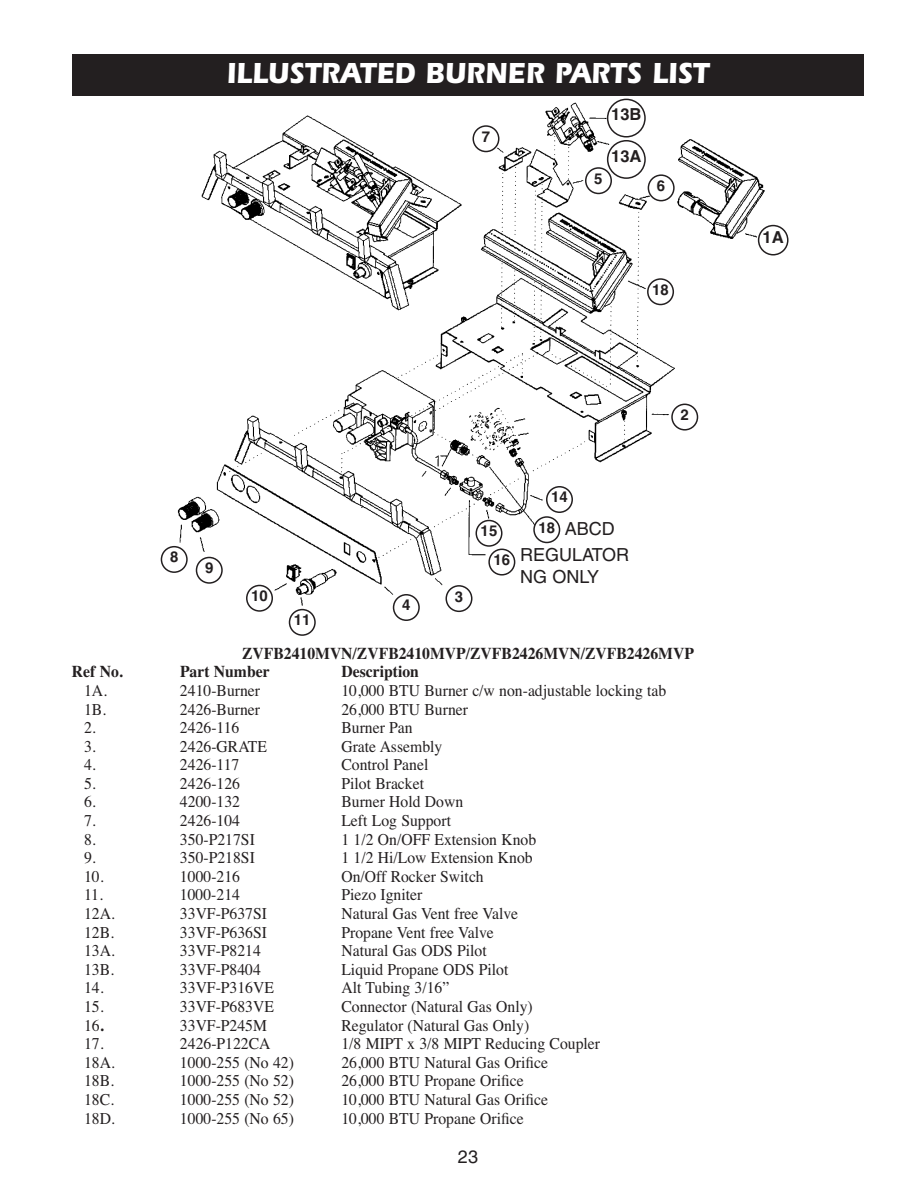
<style>
.page{position:relative;width:918px;height:1188px;background:#fff}
.page>*{position:absolute;margin:0;border:0;box-sizing:border-box;transform-origin:0 0}
.t1{font:700 30px "Itc Eras";color:#fff;scale:.9 1}
.t2{font:18px/21.6px "Helvetica";color:#231f20;text-align:center}
.t3{font:16.5px "Times";color:#231f20;scale:.95 1}
.t4{font:700 16.5px "Times";color:#231f20;scale:.95 1}
.t5{font:700 16.5px "Helvetica";color:#231f20}
.t6{font:700 15px "Helvetica";color:#231f20}
.s1{font-weight:700;font-size:15px}
.s2{font-weight:700}
</style>
<div class="page">
<div style="left:72px;top:54px;width:792px;height:42px;background:#231f20"></div>
<img style="left:174px;top:102px;width:601px;height:522px">
<svg style="left:161px;top:546px;width:27px;height:27px"></svg>
<svg style="left:196px;top:557px;width:27px;height:27px"></svg>
<svg style="left:246px;top:585px;width:27px;height:27px"></svg>
<svg style="left:289px;top:609px;width:27px;height:27px"></svg>
<svg style="left:393px;top:594px;width:27px;height:27px"></svg>
<svg style="left:446px;top:585px;width:26px;height:27px"></svg>
<svg style="left:533px;top:486px;width:40px;height:57px"></svg>
<svg style="left:476px;top:520px;width:39px;height:56px"></svg>
<svg style="left:671px;top:404px;width:27px;height:27px"></svg>
<svg style="left:647px;top:278px;width:27px;height:27px"></svg>
<svg style="left:758px;top:225px;width:31px;height:31px"></svg>
<svg style="left:472px;top:125px;width:28px;height:27px"></svg>
<svg style="left:585px;top:99px;width:90px;height:102px"></svg>
<h1 class="t1" style="left:227px;top:55px;width:538px">ILLUSTRATED BURNER PARTS LIST</h1>
<p class="t6" style="left:482px;top:131px;width:10px">7</p>
<p class="t5" style="left:611px;top:109px;width:32px">13B</p>
<p class="t6" style="left:594px;top:173px;width:10px">5</p>
<p class="t5" style="left:611px;top:150px;width:32px">13A</p>
<p class="t6" style="left:657px;top:180px;width:10px">6</p>
<p class="t6" style="left:652px;top:284px;width:18px">18</p>
<p class="t6" style="left:170px;top:552px;width:10px">8</p>
<p class="t6" style="left:205px;top:562px;width:10px">9</p>
<p class="t6" style="left:251px;top:590px;width:18px">10</p>
<p class="t6" style="left:294px;top:614px;width:18px">11</p>
<p class="t6" style="left:402px;top:600px;width:10px">4</p>
<p class="t6" style="left:455px;top:591px;width:10px">3</p>
<p class="t6" style="left:481px;top:525px;width:18px">15</p>
<p class="t6" style="left:551px;top:492px;width:18px">14</p>
<p class="t2" style="left:538px;top:518px;width:78px"><span class="s1">18</span> ABCD</p>
<p class="t2" style="left:494px;top:544px;width:137px"><sub>16</sub> REGULATOR<br>NG ONLY</p>
<p class="t6" style="left:681px;top:409px;width:10px">2</p>
<p class="t4" style="left:242px;top:647px;width:477px">ZVFB2410MVN/ZVFB2410MVP/ZVFB2426MVN/ZVFB2426MVP</p>
<p class="t4" style="left:72px;top:666px;width:55px">Ref No.</p>
<p class="t4" style="left:180px;top:666px;width:96px">Part Number</p>
<p class="t4" style="left:341px;top:666px;width:83px">Description</p>
<p class="t3" style="left:84px;top:684px;width:26px">1A.</p>
<p class="t3" style="left:180px;top:684px;width:86px">2410-Burner</p>
<p class="t3" style="left:341px;top:684px;width:344px">10,000 BTU Burner c/w non-adjustable locking tab</p>
<p class="t3" style="left:84px;top:703px;width:25px">1B.</p>
<p class="t3" style="left:180px;top:703px;width:86px">2426-Burner</p>
<p class="t3" style="left:341px;top:703px;width:135px">26,000 BTU Burner</p>
<p class="t3" style="left:84px;top:722px;width:14px">2.</p>
<p class="t3" style="left:180px;top:722px;width:64px">2426-116</p>
<p class="t3" style="left:341px;top:722px;width:77px">Burner Pan</p>
<p class="t3" style="left:84px;top:740px;width:14px">3.</p>
<p class="t3" style="left:180px;top:740px;width:93px">2426-GRATE</p>
<p class="t3" style="left:341px;top:740px;width:108px">Grate Assembly</p>
<p class="t3" style="left:84px;top:759px;width:14px">4.</p>
<p class="t3" style="left:180px;top:759px;width:64px">2426-117</p>
<p class="t3" style="left:341px;top:759px;width:93px">Control Panel</p>
<p class="t3" style="left:84px;top:777px;width:14px">5.</p>
<p class="t3" style="left:180px;top:777px;width:65px">2426-126</p>
<p class="t3" style="left:341px;top:777px;width:89px">Pilot Bracket</p>
<p class="t3" style="left:84px;top:796px;width:14px">6.</p>
<p class="t3" style="left:180px;top:796px;width:65px">4200-132</p>
<p class="t3" style="left:341px;top:796px;width:130px">Burner Hold Down</p>
<p class="t3" style="left:84px;top:815px;width:14px">7.</p>
<p class="t3" style="left:180px;top:815px;width:65px">2426-104</p>
<p class="t3" style="left:341px;top:815px;width:117px">Left Log Support</p>
<p class="t3" style="left:84px;top:833px;width:14px">8.</p>
<p class="t3" style="left:180px;top:833px;width:80px">350-P217SI</p>
<p class="t3" style="left:341px;top:833px;width:207px">1 1/2 On/OFF Extension Knob</p>
<p class="t3" style="left:84px;top:852px;width:14px">9.</p>
<p class="t3" style="left:180px;top:852px;width:80px">350-P218SI</p>
<p class="t3" style="left:341px;top:852px;width:203px">1 1/2 Hi/Low Extension Knob</p>
<p class="t3" style="left:84px;top:870px;width:22px">10.</p>
<p class="t3" style="left:180px;top:870px;width:65px">1000-216</p>
<p class="t3" style="left:341px;top:870px;width:151px">On/Off Rocker Switch</p>
<p class="t3" style="left:84px;top:889px;width:22px">11.</p>
<p class="t3" style="left:180px;top:889px;width:65px">1000-214</p>
<p class="t3" style="left:341px;top:889px;width:87px">Piezo Igniter</p>
<p class="t3" style="left:84px;top:908px;width:34px">12A.</p>
<p class="t3" style="left:180px;top:908px;width:93px">33VF-P637SI</p>
<p class="t3" style="left:341px;top:908px;width:188px">Natural Gas Vent free Valve</p>
<p class="t3" style="left:84px;top:926px;width:33px">12B.</p>
<p class="t3" style="left:180px;top:926px;width:93px">33VF-P636SI</p>
<p class="t3" style="left:341px;top:926px;width:162px">Propane Vent free Valve</p>
<p class="t3" style="left:84px;top:945px;width:34px">13A.</p>
<p class="t3" style="left:180px;top:945px;width:87px">33VF-P8214</p>
<p class="t3" style="left:341px;top:945px;width:154px">Natural Gas ODS Pilot</p>
<p class="t3" style="left:84px;top:963px;width:33px">13B.</p>
<p class="t3" style="left:180px;top:963px;width:87px">33VF-P8404</p>
<p class="t3" style="left:341px;top:963px;width:177px">Liquid Propane ODS Pilot</p>
<p class="t3" style="left:84px;top:982px;width:22px">14.</p>
<p class="t3" style="left:180px;top:982px;width:100px">33VF-P316VE</p>
<p class="t3" style="left:341px;top:982px;width:115px">Alt Tubing 3/16”</p>
<p class="t3" style="left:84px;top:1001px;width:22px">15.</p>
<p class="t3" style="left:180px;top:1001px;width:100px">33VF-P683VE</p>
<p class="t3" style="left:341px;top:1001px;width:203px">Connector (Natural Gas Only)</p>
<p class="t3" style="left:84px;top:1019px;width:22px">16<span class="s2">.</span></p>
<p class="t3" style="left:180px;top:1019px;width:93px">33VF-P245M</p>
<p class="t3" style="left:341px;top:1019px;width:199px">Regulator (Natural Gas Only)</p>
<p class="t3" style="left:84px;top:1038px;width:22px">17.</p>
<p class="t3" style="left:180px;top:1038px;width:97px">2426-P122CA</p>
<p class="t3" style="left:341px;top:1038px;width:274px">1/8 MIPT x 3/8 MIPT Reducing Coupler</p>
<p class="t3" style="left:84px;top:1056px;width:34px">18A.</p>
<p class="t3" style="left:180px;top:1056px;width:121px">1000-255 (No 42)</p>
<p class="t3" style="left:341px;top:1056px;width:219px">26,000 BTU Natural Gas Orifice</p>
<p class="t3" style="left:84px;top:1075px;width:33px">18B.</p>
<p class="t3" style="left:180px;top:1075px;width:121px">1000-255 (No 52)</p>
<p class="t3" style="left:341px;top:1075px;width:193px">26,000 BTU Propane Orifice</p>
<p class="t3" style="left:84px;top:1093px;width:33px">18C.</p>
<p class="t3" style="left:180px;top:1093px;width:121px">1000-255 (No 52)</p>
<p class="t3" style="left:341px;top:1093px;width:219px">10,000 BTU Natural Gas Orifice</p>
<p class="t3" style="left:84px;top:1112px;width:34px">18D.</p>
<p class="t3" style="left:180px;top:1112px;width:121px">1000-255 (No 65)</p>
<p class="t3" style="left:341px;top:1112px;width:193px">10,000 BTU Propane Orifice</p>
<p class="t2" style="left:458px;top:1146px;width:22px">23</p>
<p class="t5" style="left:763px;top:231px;width:23px">1A</p>
</div>
